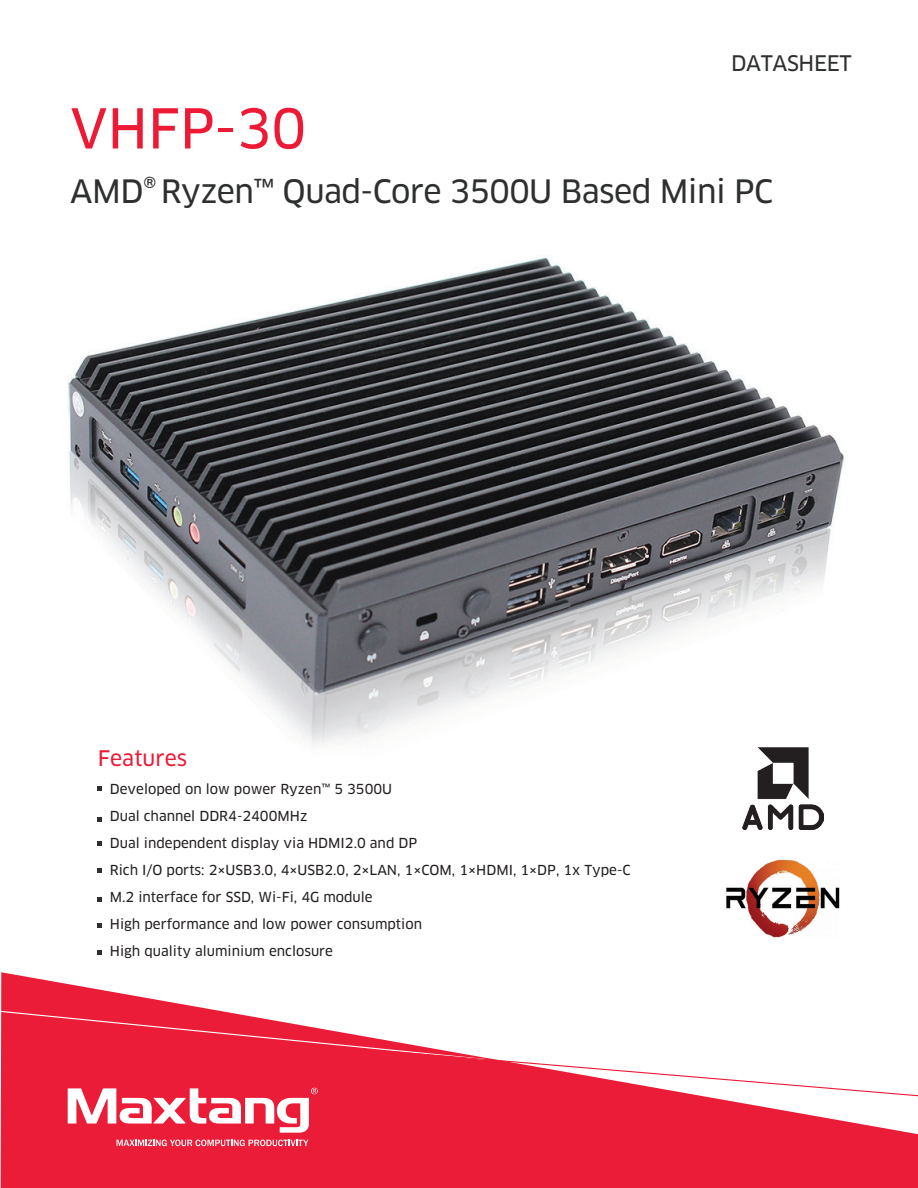
<style>
.page{position:relative;width:918px;height:1188px;background:#fff}
.page>*{position:absolute;margin:0;border:0;box-sizing:border-box;transform-origin:0 0}
.t1{font:53.7px "Clan Pro News";color:#ed1a36}
.t2{font:31.5px "Clan Pro News";letter-spacing:-.02em;color:#2e2f2f}
.t3{font:21px "Clan Pro News";letter-spacing:-.02em;color:#2e2f2f}
.t4{font:21px "Clan Pro News";color:#ed1a36}
.t5{font:13.5px/27px "Clan Pro News";color:#231f20}
</style>
<div class="page">
<img style="left:68px;top:257px;width:776px;height:491px">
<svg style="left:1px;top:972px;width:917px;height:216px;fill:#eb1c37"></svg>
<svg style="left:1px;top:1010px;width:486px;height:51px"></svg>
<svg style="left:4px;top:1018px;width:914px;height:79px"></svg>
<svg style="left:68px;top:1088px;width:250px;height:45px"></svg>
<svg style="left:117px;top:1140px;width:192px;height:6px"></svg>
<svg style="left:97px;top:817px;width:4px;height:4px"></svg>
<svg style="left:97px;top:841px;width:4px;height:4px"></svg>
<svg style="left:97px;top:869px;width:4px;height:4px"></svg>
<svg style="left:97px;top:923px;width:4px;height:4px"></svg>
<svg style="left:97px;top:786px;width:4px;height:5px"></svg>
<svg style="left:97px;top:897px;width:4px;height:4px"></svg>
<svg style="left:97px;top:950px;width:4px;height:4px"></svg>
<img style="left:742px;top:748px;width:82px;height:81px">
<img style="left:726px;top:860px;width:114px;height:77px">
<h3 class="t3" style="left:731px;top:50px;width:122px">DATASHEET</h3>
<h1 class="t1" style="left:70px;top:97px;width:237px">VHFP-30</h1>
<h2 class="t2" style="left:70px;top:172px;width:704px">AMD®Ryzen™ Quad-Core 3500U Based Mini PC</h2>
<h3 class="t4" style="left:98px;top:746px;width:91px">Features</h3>
<p class="t5" style="left:110px;top:775px;width:522px">Developed on low power Ryzen™ 5 3500U<br>Dual channel DDR4-2400MHz<br>Dual independent display via HDMI2.0 and DP<br>Rich I/O ports: 2×USB3.0, 4×USB2.0, 2×LAN, 1×COM, 1×HDMI, 1×DP, 1x Type-C M.2 interface for SSD, Wi-Fi, 4G module<br>High performance and low power consumption<br>High quality aluminium enclosure</p>
</div>
